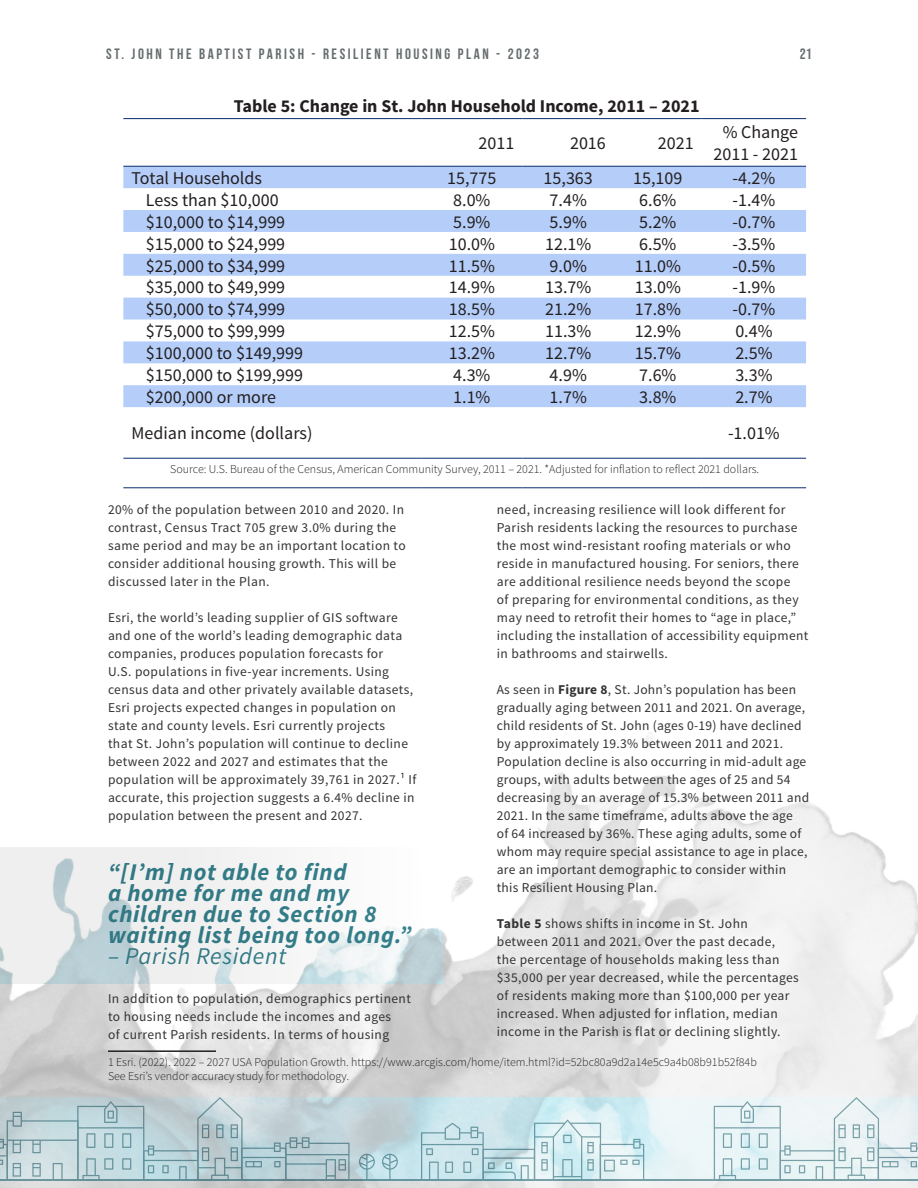
<style>
.page{position:relative;width:918px;height:1188px;background:#fff}
.page>*{position:absolute;margin:0;border:0;box-sizing:border-box;transform-origin:0 0}
.t1{font:italic 700 24px/21px "Source Sans Pro";letter-spacing:.03em;color:#35818d}
.t2{font:italic 24px "Source Sans Pro";letter-spacing:.03em;color:#35818d}
.t3{font:18px/21.6px "Source Sans Pro";color:#231f20;text-align:center}
.t4{font:700 18px "Source Sans Pro";color:#231f20}
.t5{font:700 15px "Bebas Neue";letter-spacing:.17em;color:#666d6f}
.t6{font:15px "Bebas Neue";color:#666d6f}
.t7{font:13.5px/18px "Source Sans Pro";letter-spacing:.03em;color:#333}
.t8{font:300 12px "Source Sans Pro";color:#231f20}
.s1{font-weight:700}
</style>
<div class="page">
<img style="left:0;top:407px;width:918px;height:781px">
<hr style="left:0;top:1179px;width:410px;height:2px;background:#306d79">
<svg style="left:0;top:1097px;width:350px;height:83px;background:#b6ccd1"></svg>
<svg style="left:382px;top:1154px;width:16px;height:25px"></svg>
<svg style="left:359px;top:1154px;width:16px;height:25px"></svg>
<hr style="left:300px;top:1179px;width:618px;height:2px;background:#306d79">
<svg style="left:714px;top:1097px;width:204px;height:83px;background:#dae8ea"></svg>
<svg style="left:421px;top:1120px;width:223px;height:60px;background:#c4dfe4"></svg>
<hr style="left:108px;top:1050px;width:108px;height:2px;background:#231f20">
<svg style="left:123px;top:167px;width:683px;height:240px;fill:#b5cdf9"></svg>
<hr style="left:123px;top:118px;width:298px;height:1px;background:#082c6c">
<hr style="left:421px;top:118px;width:102px;height:1px;background:#082c6c">
<hr style="left:523px;top:118px;width:91px;height:1px;background:#082c6c">
<hr style="left:614px;top:118px;width:88px;height:1px;background:#082c6c">
<hr style="left:702px;top:118px;width:104px;height:1px;background:#082c6c">
<hr style="left:123px;top:166px;width:298px;height:1px;background:#082c6c">
<hr style="left:421px;top:166px;width:102px;height:1px;background:#082c6c">
<hr style="left:523px;top:166px;width:91px;height:1px;background:#082c6c">
<hr style="left:614px;top:166px;width:88px;height:1px;background:#082c6c">
<hr style="left:702px;top:166px;width:104px;height:1px;background:#082c6c">
<hr style="left:123px;top:458px;width:298px;height:1px;background:#082c6c">
<hr style="left:421px;top:458px;width:102px;height:1px;background:#082c6c">
<hr style="left:523px;top:458px;width:91px;height:1px;background:#082c6c">
<hr style="left:614px;top:458px;width:88px;height:1px;background:#082c6c">
<hr style="left:702px;top:458px;width:104px;height:1px;background:#082c6c">
<hr style="left:123px;top:487px;width:298px;height:1px;background:#082c6c">
<hr style="left:421px;top:487px;width:102px;height:1px;background:#082c6c">
<hr style="left:523px;top:487px;width:91px;height:1px;background:#082c6c">
<hr style="left:614px;top:487px;width:88px;height:1px;background:#082c6c">
<hr style="left:702px;top:487px;width:104px;height:1px;background:#082c6c">
<svg style="left:0;top:847px;width:443px;height:137px;fill:#efeff0"></svg>
<p class="t5" style="left:106px;top:45px;width:434px">ST. JOHN THE BAPTIST PARISH - RESILIENT HOUSING PLAN - 2023</p>
<p class="t6" style="left:800px;top:45px;width:13px">21</p>
<p class="t4" style="left:234px;top:95px;width:467px">Table 5: Change in St. John Household Income, 2011 – 2021</p>
<p class="t3" style="left:479px;top:133px;width:37px">2011</p>
<p class="t3" style="left:570px;top:133px;width:37px">2016</p>
<p class="t3" style="left:658px;top:133px;width:37px">2021</p>
<p class="t3" style="left:714px;top:122px;width:86px">% Change<br>2011 - 2021</p>
<p class="t3" style="left:131px;top:168px;width:132px">Total Households</p>
<p class="t3" style="left:447px;top:168px;width:51px">15,775</p>
<p class="t3" style="left:544px;top:168px;width:51px">15,363</p>
<p class="t3" style="left:633px;top:168px;width:51px">15,109</p>
<p class="t3" style="left:733px;top:168px;width:44px">-4.2%</p>
<p class="t3" style="left:146px;top:189px;width:134px">Less than $10,000</p>
<p class="t3" style="left:453px;top:189px;width:39px">8.0%</p>
<p class="t3" style="left:550px;top:189px;width:39px">7.4%</p>
<p class="t3" style="left:639px;top:189px;width:39px">6.6%</p>
<p class="t3" style="left:733px;top:189px;width:44px">-1.4%</p>
<p class="t3" style="left:146px;top:211px;width:141px">$10,000 to $14,999</p>
<p class="t3" style="left:453px;top:211px;width:39px">5.9%</p>
<p class="t3" style="left:550px;top:211px;width:39px">5.9%</p>
<p class="t3" style="left:639px;top:211px;width:39px">5.2%</p>
<p class="t3" style="left:733px;top:211px;width:44px">-0.7%</p>
<p class="t3" style="left:146px;top:233px;width:141px">$15,000 to $24,999</p>
<p class="t3" style="left:449px;top:233px;width:48px">10.0%</p>
<p class="t3" style="left:545px;top:233px;width:48px">12.1%</p>
<p class="t3" style="left:639px;top:233px;width:39px">6.5%</p>
<p class="t3" style="left:733px;top:233px;width:44px">-3.5%</p>
<p class="t3" style="left:146px;top:255px;width:141px">$25,000 to $34,999</p>
<p class="t3" style="left:449px;top:255px;width:48px">11.5%</p>
<p class="t3" style="left:550px;top:255px;width:39px">9.0%</p>
<p class="t3" style="left:635px;top:255px;width:48px">11.0%</p>
<p class="t3" style="left:733px;top:255px;width:44px">-0.5%</p>
<p class="t3" style="left:146px;top:277px;width:141px">$35,000 to $49,999</p>
<p class="t3" style="left:449px;top:277px;width:48px">14.9%</p>
<p class="t3" style="left:545px;top:277px;width:48px">13.7%</p>
<p class="t3" style="left:635px;top:277px;width:48px">13.0%</p>
<p class="t3" style="left:733px;top:277px;width:44px">-1.9%</p>
<p class="t3" style="left:146px;top:299px;width:141px">$50,000 to $74,999</p>
<p class="t3" style="left:449px;top:299px;width:48px">18.5%</p>
<p class="t3" style="left:545px;top:299px;width:48px">21.2%</p>
<p class="t3" style="left:635px;top:299px;width:48px">17.8%</p>
<p class="t3" style="left:733px;top:299px;width:44px">-0.7%</p>
<p class="t3" style="left:146px;top:321px;width:141px">$75,000 to $99,999</p>
<p class="t3" style="left:449px;top:321px;width:48px">12.5%</p>
<p class="t3" style="left:545px;top:321px;width:48px">11.3%</p>
<p class="t3" style="left:635px;top:321px;width:48px">12.9%</p>
<p class="t3" style="left:735px;top:321px;width:39px">0.4%</p>
<p class="t3" style="left:146px;top:343px;width:159px">$100,000 to $149,999</p>
<p class="t3" style="left:449px;top:343px;width:48px">13.2%</p>
<p class="t3" style="left:545px;top:343px;width:48px">12.7%</p>
<p class="t3" style="left:635px;top:343px;width:48px">15.7%</p>
<p class="t3" style="left:735px;top:343px;width:39px">2.5%</p>
<p class="t3" style="left:146px;top:365px;width:159px">$150,000 to $199,999</p>
<p class="t3" style="left:453px;top:365px;width:39px">4.3%</p>
<p class="t3" style="left:550px;top:365px;width:39px">4.9%</p>
<p class="t3" style="left:639px;top:365px;width:39px">7.6%</p>
<p class="t3" style="left:735px;top:365px;width:39px">3.3%</p>
<p class="t3" style="left:146px;top:386px;width:132px">$200,000 or more</p>
<p class="t3" style="left:453px;top:386px;width:39px">1.1%</p>
<p class="t3" style="left:550px;top:386px;width:39px">1.7%</p>
<p class="t3" style="left:639px;top:386px;width:39px">3.8%</p>
<p class="t3" style="left:735px;top:386px;width:39px">2.7%</p>
<p class="t3" style="left:131px;top:423px;width:183px">Median income (dollars)</p>
<p class="t3" style="left:728px;top:423px;width:53px">-1.01%</p>
<p class="t8" style="left:170px;top:462px;width:590px">Source: U.S. Bureau of the Census, American Community Survey, 2011 – 2021. *Adjusted for inflation to reflect 2021 dollars.</p>
<p class="t7" style="left:497px;top:501px;width:313px">need, increasing resilience will look different for Parish residents lacking the resources to purchase the most wind-resistant roofing materials or who reside in manufactured housing. For seniors, there are additional resilience needs beyond the scope<br>of preparing for environmental conditions, as they may need to retrofit their homes to “age in place,” including the installation of accessibility equipment in bathrooms and stairwells.</p>
<p class="t7" style="left:497px;top:681px;width:314px">As seen in <span class="s1">Figure 8</span>, St. John’s population has been gradually aging between 2011 and 2021. On average, child residents of St. John (ages 0-19) have declined by approximately 19.3% between 2011 and 2021.<br>Population decline is also occurring in mid-adult age groups, with adults between the ages of 25 and 54 decreasing by an average of 15.3% between 2011 and 2021. In the same timeframe, adults above the age<br>of 64 increased by 36%. These aging adults, some of whom may require special assistance to age in place, are an important demographic to consider within this Resilient Housing Plan.</p>
<p class="t7" style="left:497px;top:915px;width:304px"><span class="s1">Table 5</span> shows shifts in income in St. John between 2011 and 2021. Over the past decade,<br>the percentage of households making less than $35,000 per year decreased, while the percentages of residents making more than $100,000 per year increased. When adjusted for inflation, median income in the Parish is flat or declining slightly.</p>
<p class="t7" style="left:108px;top:501px;width:299px">20% of the population between 2010 and 2020. In contrast, Census Tract 705 grew 3.0% during the same period and may be an important location to consider additional housing growth. This will be discussed later in the Plan.</p>
<p class="t7" style="left:108px;top:609px;width:310px">Esri, the world’s leading supplier of GIS software and one of the world’s leading demographic data companies, produces population forecasts for<br>U.S. populations in five-year increments. Using census data and other privately available datasets, Esri projects expected changes in population on state and county levels. Esri currently projects<br>that St. John’s population will continue to decline between 2022 and 2027 and estimates that the population will be approximately 39,761 in 2027.1 If accurate, this projection suggests a 6.4% decline in population between the present and 2027.</p>
<p class="t1" style="left:108px;top:862px;width:305px">“[I’m] not able to find<br>a home for me and my children due to Section 8 waiting list being too long.”</p>
<p class="t2" style="left:108px;top:941px;width:180px">– Parish Resident</p>
<p class="t7" style="left:108px;top:990px;width:304px">In addition to population, demographics pertinent to housing needs include the incomes and ages<br>of current Parish residents. In terms of housing</p>
<p class="t8" style="left:108px;top:1054px;width:650px">1 Esri. (2022). 2022 – 2027 USA Population Growth. https://www.arcgis.com/home/item.html?id=52bc80a9d2a14e5c9a4b08b91b52f84b</p>
<p class="t8" style="left:108px;top:1069px;width:243px">See Esri’s vendor accuracy study for methodology.</p>
</div>
